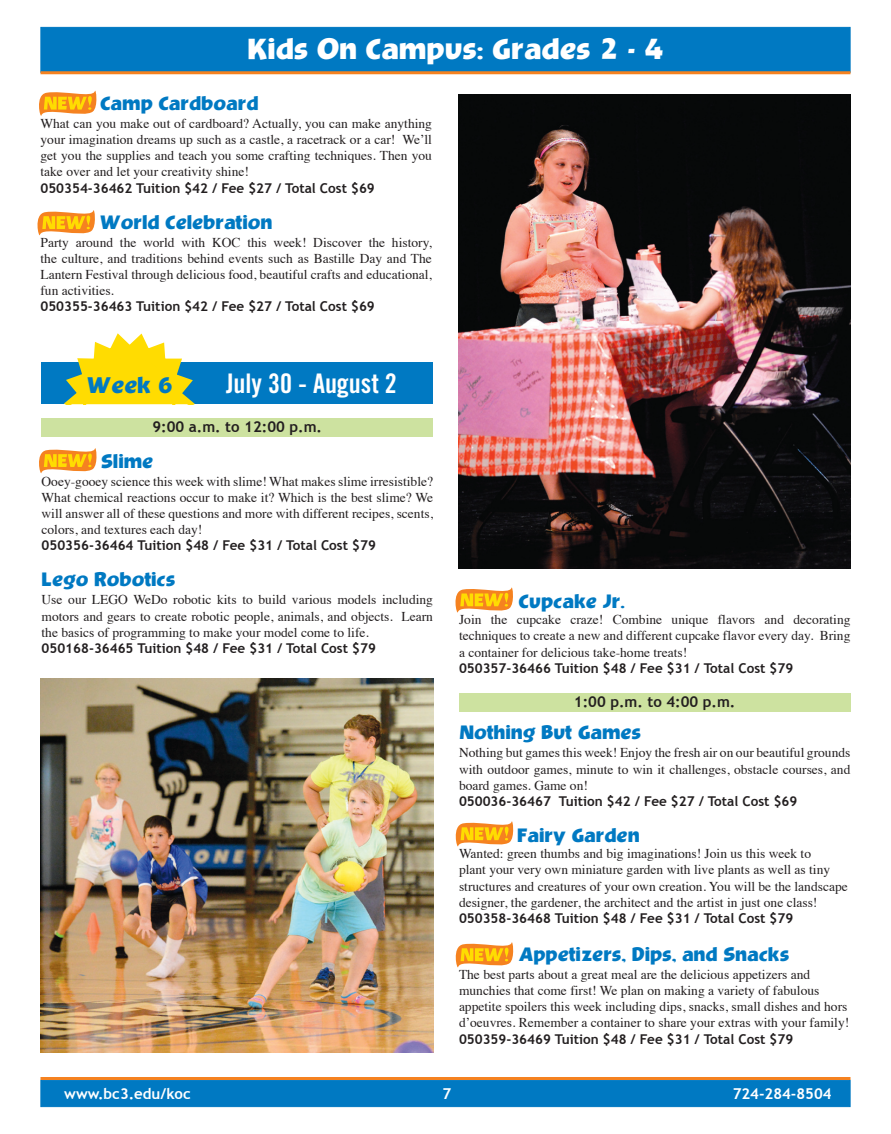
<style>
.page{position:relative;width:891px;height:1134px;background:#fff}
.page>*{position:absolute;margin:0;border:0;box-sizing:border-box;transform-origin:0 0}
.t1{font:700 27px "OPTI Bevis";color:#fff}
.t2{font:27px "Trade Gothic LT Std Bd Cn 20";color:#fff}
.t3{font:700 21px "OPTI Bevis";color:#0079c2}
.t4{font:700 18px "OPTI Bevis";color:#0079c2}
.t5{font:700 15px "Trebuchet MS";color:#231f20}
.t6{font:700 15px "Trebuchet MS";color:#fff}
.t7{font:13.5px/16.2px "Times";color:#231f20;text-align:justify}
.t8{font:700 13.5px "Trebuchet MS";color:#231f20}
</style>
<div class="page">
<div style="left:459px;top:693px;width:391px;height:19px;background:#cde2a0"></div>
<div style="left:42px;top:419px;width:391px;height:18px;background:#cde2a0"></div>
<div style="left:42px;top:363px;width:391px;height:41px;background:#0079c2"></div>
<svg style="left:39px;top:448px;width:58px;height:26px"></svg>
<svg style="left:40px;top:1080px;width:811px;height:27px;background:#0179c2"></svg>
<svg style="left:64px;top:333px;width:133px;height:71px"></svg>
<hr style="left:40px;top:1077px;width:810px;height:3px;background:#f58220">
<svg style="left:39px;top:90px;width:58px;height:26px"></svg>
<svg style="left:455px;top:942px;width:59px;height:26px"></svg>
<div style="left:40px;top:27px;width:811px;height:46px;background:#0079c2"></div>
<img style="left:40px;top:678px;width:393px;height:375px">
<hr style="left:40px;top:71px;width:810px;height:3px;background:#f58220">
<svg style="left:37px;top:210px;width:58px;height:26px"></svg>
<svg style="left:455px;top:587px;width:58px;height:26px"></svg>
<svg style="left:455px;top:821px;width:59px;height:26px"></svg>
<img style="left:459px;top:94px;width:391px;height:474px">
<h1 class="t1" style="left:247px;top:30px;width:418px">Kids On Campus: Grades 2 - 4</h1>
<h3 class="t4" style="left:100px;top:91px;width:160px">Camp Cardboard</h3>
<p class="t7" style="left:40px;top:114px;width:393px">What can you make out of cardboard? Actually, you can make anything your imagination dreams up such as a castle, a racetrack or a car! We’ll get you the supplies and teach you some crafting techniques. Then you take over and let your creativity shine!</p>
<p class="t8" style="left:40px;top:179px;width:336px">050354-36462 Tuition $42 / Fee $27 / Total Cost $69</p>
<h3 class="t4" style="left:100px;top:210px;width:174px">World Celebration</h3>
<p class="t7" style="left:40px;top:233px;width:393px">Party around the world with KOC this week! Discover the history, the culture, and traditions behind events such as Bastille Day and The Lantern Festival through delicious food, beautiful crafts and educational, fun activities.</p>
<p class="t8" style="left:40px;top:298px;width:336px">050355-36463 Tuition $42 / Fee $27 / Total Cost $69</p>
<h2 class="t3" style="left:87px;top:371px;width:87px">Week 6</h2>
<h1 class="t2" style="left:226px;top:367px;width:172px">July 30 - August 2</h1>
<p class="t5" style="left:153px;top:417px;width:171px">9:00 a.m. to 12:00 p.m.</p>
<h3 class="t4" style="left:101px;top:449px;width:54px">Slime</h3>
<p class="t7" style="left:42px;top:472px;width:393px">Ooey-gooey science this week with slime! What makes slime irresistible?<br>What chemical reactions occur to make it? Which is the best slime? We will answer all of these questions and more with different recipes, scents, colors, and textures each day!</p>
<p class="t8" style="left:42px;top:537px;width:336px">050356-36464 Tuition $48 / Fee $31 / Total Cost $79</p>
<h3 class="t4" style="left:42px;top:568px;width:135px">Lego Robotics</h3>
<p class="t7" style="left:42px;top:591px;width:393px">Use our LEGO WeDo robotic kits to build various models including motors and gears to create robotic people, animals, and objects. Learn the basics of programming to make your model come to life.</p>
<p class="t8" style="left:42px;top:640px;width:336px">050168-36465 Tuition $48 / Fee $31 / Total Cost $79</p>
<h3 class="t4" style="left:519px;top:589px;width:108px">Cupcake Jr.</h3>
<p class="t7" style="left:459px;top:610px;width:393px">Join the cupcake craze! Combine unique flavors and decorating techniques to create a new and different cupcake flavor every day. Bring a container for delicious take-home treats!</p>
<p class="t8" style="left:459px;top:660px;width:336px">050357-36466 Tuition $48 / Fee $31 / Total Cost $79</p>
<p class="t5" style="left:574px;top:692px;width:163px">1:00 p.m. to 4:00 p.m.</p>
<h3 class="t4" style="left:459px;top:721px;width:184px">Nothing But Games</h3>
<p class="t7" style="left:459px;top:744px;width:393px">Nothing but games this week! Enjoy the fresh air on our beautiful grounds with outdoor games, minute to win it challenges, obstacle courses, and board games. Game on!</p>
<p class="t8" style="left:459px;top:793px;width:340px">050036-36467 Tuition $42 / Fee $27 / Total Cost $69</p>
<h3 class="t4" style="left:517px;top:823px;width:124px">Fairy Garden</h3>
<p class="t7" style="left:459px;top:844px;width:390px;text-align:left">Wanted: green thumbs and big imaginations! Join us this week to<br>plant your very own miniature garden with live plants as well as tiny structures and creatures of your own creation. You will be the landscape designer, the gardener, the architect and the artist in just one class!</p>
<p class="t8" style="left:459px;top:910px;width:336px">050358-36468 Tuition $48 / Fee $31 / Total Cost $79</p>
<h3 class="t4" style="left:519px;top:942px;width:272px">Appetizers, Dips, and Snacks</h3>
<p class="t7" style="left:459px;top:965px;width:392px;text-align:left">The best parts about a great meal are the delicious appetizers and munchies that come first! We plan on making a variety of fabulous appetite spoilers this week including dips, snacks, small dishes and hors d’oeuvres. Remember a container to share your extras with your family!</p>
<p class="t8" style="left:459px;top:1030px;width:336px">050359-36469 Tuition $48 / Fee $31 / Total Cost $79</p>
<p class="t6" style="left:64px;top:1084px;width:128px">www.bc3.edu/koc</p>
<p class="t6" style="left:442px;top:1084px;width:10px">7</p>
<p class="t6" style="left:733px;top:1084px;width:100px">724-284-8504</p>
</div>
